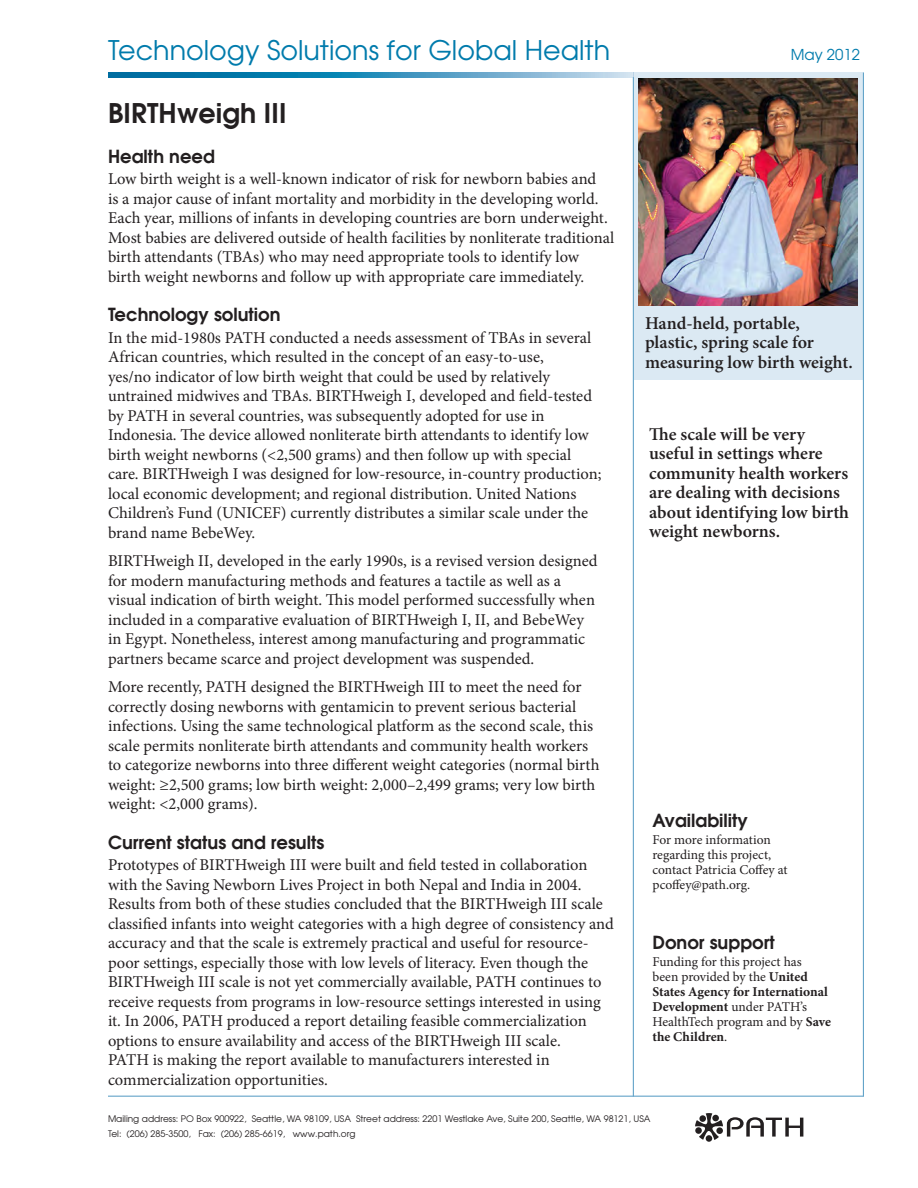
<style>
.page{position:relative;width:918px;height:1188px;background:#fff}
.page>*{position:absolute;margin:0;border:0;box-sizing:border-box;transform-origin:0 0}
.t1{font:27px "Avant Garde";color:#007bac}
.technology_title{font:600 27px "Avant Garde";color:#231f20}
.milestone_text{font:600 18px/19.5px "Minion Pro";color:#231f20}
.heading_1{font:600 18px "Avant Garde";color:#231f20}
.body_text{font:16.5px/19.5px "Minion Pro";color:#231f20}
.date{font:15px "Avant Garde";color:#007bac}
.sidebar_text{font:13.5px/15px "Minion Pro";letter-spacing:-.005em;color:#231f20}
.address_block{font:9px "Avant Garde";color:#231f20}
.s1{font-weight:700}
</style>
<div class="page">
<div style="left:634px;top:73px;width:230px;height:307px;background:#dbe9f3"></div>
<div style="left:706px;top:1135px;width:6px;height:7px;background:#231f20;border-radius:50%"></div>
<svg style="left:695px;top:1113px;width:108px;height:27px"></svg>
<svg style="left:108px;top:73px;width:526px;height:4px"></svg>
<hr style="left:633px;top:77px;width:1px;height:1020px;background:#64a4c9">
<hr style="left:863px;top:73px;width:1px;height:1024px;background:#64a4c9">
<hr style="left:108px;top:1096px;width:756px;height:1px;background:#64a4c9">
<img style="left:639px;top:78px;width:219px;height:227px">
<p class="t1" style="left:108px;top:34px;width:504px">Technology Solutions for Global Health</p>
<p class="date" style="left:788px;top:45px;width:71px">May 2010</p>
<p class="technology_title" style="left:108px;top:95px;width:180px">BIRTHweigh III</p>
<p class="heading_1" style="left:108px;top:144px;width:108px">Health need</p>
<p class="body_text" style="left:108px;top:169px;width:508px">Low birth weight is a well-known indicator of risk for newborn babies and<br>is a major cause of infant mortality and morbidity in the developing world.<br>Each year, millions of infants in developing countries are born underweight.<br>Most babies are delivered outside of health facilities by nonliterate traditional birth attendants (TBAs) who may need appropriate tools to identify low birth weight newborns and follow up with appropriate care immediately.</p>
<p class="heading_1" style="left:108px;top:303px;width:174px">Technology solution</p>
<p class="body_text" style="left:108px;top:328px;width:495px">In the mid-1980s PATH conducted a needs assessment of TBAs in several African countries, which resulted in the concept of an easy-to-use,<br>yes/no indicator of low birth weight that could be used by relatively untrained midwives and TBAs. BIRTHweigh I, developed and field-tested by PATH in several countries, was subsequently adopted for use in Indonesia. The device allowed nonliterate birth attendants to identify low birth weight newborns (&lt;2,500 grams) and then follow up with special care. BIRTHweigh I was designed for low-resource, in-country production; local economic development; and regional distribution. United Nations Children’s Fund (UNICEF) currently distributes a similar scale under the brand name BebeWey.</p>
<p class="body_text" style="left:108px;top:551px;width:491px">BIRTHweigh II, developed in the early 1990s, is a revised version designed for modern manufacturing methods and features a tactile as well as a visual indication of birth weight. This model performed successfully when included in a comparative evaluation of BIRTHweigh I, II, and BebeWey in Egypt. Nonetheless, interest among manufacturing and programmatic partners became scarce and project development was suspended.</p>
<p class="body_text" style="left:108px;top:677px;width:493px">More recently, PATH designed the BIRTHweigh III to meet the need for correctly dosing newborns with gentamicin to prevent serious bacterial infections. Using the same technological platform as the second scale, this scale permits nonliterate birth attendants and community health workers to categorize newborns into three different weight categories (normal birth weight: ≥2,500 grams; low birth weight: 2,000–2,499 grams; very low birth weight: &lt;2,000 grams).</p>
<p class="heading_1" style="left:108px;top:830px;width:218px">Current status and results</p>
<p class="body_text" style="left:108px;top:855px;width:507px">Prototypes of BIRTHweigh III were built and field tested in collaboration with the Saving Newborn Lives Project in both Nepal and India in 2004.<br>Results from both of these studies concluded that the BIRTHweigh III scale classified infants into weight categories with a high degree of consistency and accuracy and that the scale is extremely practical and useful for resource&shy;poor settings, especially those with low levels of literacy. Even though the BIRTHweigh III scale is not yet commercially available, PATH continues to receive requests from programs in low-resource settings interested in using it. In 2006, PATH produced a report detailing feasible commercialization options to ensure availability and access of the BIRTHweigh III scale.<br>PATH is making the report available to manufacturers interested in commercialization opportunities.</p>
<p class="date" style="left:791px;top:45px;width:71px">May 2012</p>
<p class="milestone_text" style="left:645px;top:313px;width:209px">Hand-held, portable, plastic, spring scale for measuring low birth weight.</p>
<p class="milestone_text" style="left:649px;top:424px;width:201px">The scale will be very useful in settings where community health workers are dealing with decisions about identifying low birth weight newborns.</p>
<p class="heading_1" style="left:652px;top:808px;width:97px">Availability</p>
<p class="sidebar_text" style="left:652px;top:832px;width:137px">For more information regarding this project, contact Patricia Coffey at pcoffey@path.org.</p>
<p class="heading_1" style="left:652px;top:931px;width:124px">Donor support</p>
<p class="sidebar_text" style="left:652px;top:955px;width:180px">Funding for this project has been provided by the <span class="s1">United<br>States Agency for International<br>Development</span> under PATH’s<br>HealthTech program and by <span class="s1">Save the Children</span>.</p>
<p class="address_block" style="left:108px;top:1113px;width:544px">Mailing address: PO Box 900922, Seattle, WA 98109, USA Street address: 2201 Westlake Ave, Suite 200, Seattle, WA 98121, USA</p>
<p class="address_block" style="left:108px;top:1128px;width:249px">Tel: (206) 285-3500, Fax: (206) 285-6619, www.path.org</p>
</div>
